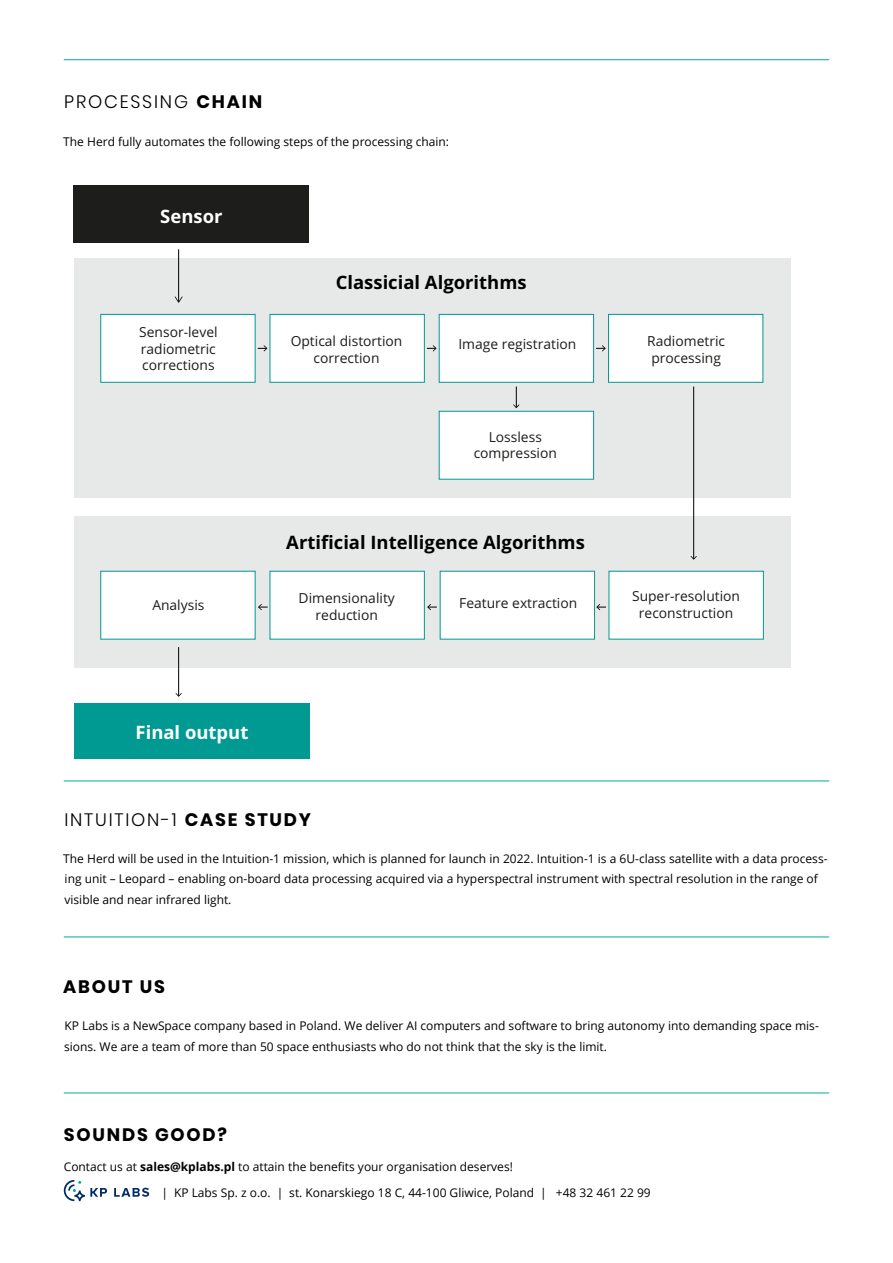
<style>
.page{position:relative;width:893px;height:1263px;background:#fff}
.page>*{position:absolute;margin:0;border:0;box-sizing:border-box;transform-origin:0 0}
.t1{font:700 18.45px "Open Sans";color:#000}
.t2{font:700 18.45px "Open Sans";color:#fff}
.t3{font:300 18px "Poppins";letter-spacing:.1em;color:#000}
.t4{font:700 18px "Poppins";letter-spacing:.1em;color:#000}
.t5{font:13.8px/16.6px "Open Sans";color:#1d1d1b;text-align:center}
.t6{font:12px/20.2px "Open Sans";color:#000}
.s1{font-weight:700}
</style>
<div class="page">
<hr style="left:64px;top:1092px;width:765px;height:1px;background:#00a99d">
<hr style="left:64px;top:59px;width:765px;height:1px;background:#00a99d">
<hr style="left:64px;top:936px;width:765px;height:1px;background:#00a99d">
<hr style="left:64px;top:780px;width:765px;height:1px;background:#00a99d">
<svg style="left:114px;top:1188px;width:35px;height:9px"></svg>
<svg style="left:64px;top:1180px;width:43px;height:21px"></svg>
<div style="left:74px;top:258px;width:717px;height:239px;background:#e7e8e8"></div>
<div style="left:74px;top:516px;width:717px;height:151px;background:#e7e8e8"></div>
<div style="left:74px;top:703px;width:236px;height:56px;background:#009a93"></div>
<div style="left:74px;top:185px;width:235px;height:58px;background:#1d1d1b"></div>
<div style="left:100px;top:314px;width:156px;height:69px;background:#fff;border:1px solid #009a93"></div>
<div style="left:270px;top:314px;width:155px;height:69px;background:#fff;border:1px solid #009a93"></div>
<div style="left:439px;top:314px;width:155px;height:69px;background:#fff;border:1px solid #009a93"></div>
<div style="left:439px;top:411px;width:155px;height:69px;background:#fff;border:1px solid #009a93"></div>
<div style="left:608px;top:314px;width:155px;height:69px;background:#fff;border:1px solid #009a93"></div>
<div style="left:100px;top:571px;width:156px;height:68px;background:#fff"></div>
<div style="left:270px;top:571px;width:155px;height:68px;background:#fff"></div>
<div style="left:440px;top:571px;width:155px;height:68px;background:#fff"></div>
<div style="left:609px;top:571px;width:155px;height:68px;background:#fff"></div>
<svg style="left:258px;top:345px;width:9px;height:6px"></svg>
<svg style="left:427px;top:345px;width:10px;height:6px"></svg>
<svg style="left:596px;top:345px;width:10px;height:6px"></svg>
<svg style="left:513px;top:387px;width:6px;height:21px"></svg>
<hr style="left:693px;top:386px;width:1px;height:173px;background:#000">
<svg style="left:690px;top:556px;width:7px;height:4px"></svg>
<hr style="left:178px;top:647px;width:1px;height:49px;background:#000">
<svg style="left:175px;top:693px;width:7px;height:4px"></svg>
<hr style="left:178px;top:249px;width:1px;height:53px;background:#000">
<svg style="left:175px;top:296px;width:7px;height:7px"></svg>
<svg style="left:258px;top:604px;width:10px;height:6px"></svg>
<svg style="left:427px;top:604px;width:10px;height:6px"></svg>
<svg style="left:596px;top:604px;width:10px;height:6px"></svg>
<h2 class="t3" style="left:64px;top:91px;width:199px">PROCESSING <span class="s1">CHAIN</span></h2>
<p class="t6" style="left:63px;top:131px;width:387px">The Herd fully automates the following steps of the processing chain:</p>
<h1 class="t2" style="left:160px;top:203px;width:64px">Sensor</h1>
<h1 class="t1" style="left:336px;top:269px;width:192px">Classicial Algorithms</h1>
<p class="t5" style="left:139px;top:323px;width:80px;text-align:left">Sensor-level radiometric corrections</p>
<p class="t5" style="left:291px;top:332px;width:113px">Optical distortion correction</p>
<p class="t5" style="left:458px;top:336px;width:119px">Image registration</p>
<p class="t5" style="left:474px;top:428px;width:85px">Lossless compression</p>
<h1 class="t1" style="left:286px;top:529px;width:300px">Artificial Intelligence Algorithms</h1>
<p class="t5" style="left:647px;top:332px;width:79px;text-align:left">Radiometric processing</p>
<p class="t5" style="left:152px;top:596px;width:54px">Analysis</p>
<p class="t5" style="left:299px;top:589px;width:98px">Dimensionality reduction</p>
<p class="t5" style="left:459px;top:595px;width:120px">Feature extraction</p>
<p class="t5" style="left:632px;top:588px;width:110px">Super-resolution reconstruction</p>
<h1 class="t2" style="left:136px;top:719px;width:114px">Final output</h1>
<h2 class="t3" style="left:64px;top:809px;width:248px">INTUITION-1 <span class="s1">CASE STUDY</span></h2>
<p class="t6" style="left:63px;top:848px;width:766px">The Herd will be used in the Intuition-1 mission, which is planned for launch in 2022. Intuition-1 is a 6U-class satellite with a data process&shy;ing unit – Leopard – enabling on-board data processing acquired via a hyperspectral instrument with spectral resolution in the range of visible and near infrared light.</p>
<h2 class="t4" style="left:63px;top:976px;width:103px">ABOUT US</h2>
<p class="t6" style="left:64px;top:1016px;width:756px">KP Labs is a NewSpace company based in Poland. We deliver AI computers and software to bring autonomy into demanding space mis&shy;sions. We are a team of more than 50 space enthusiasts who do not think that the sky is the limit.</p>
<h2 class="t4" style="left:64px;top:1124px;width:165px">SOUNDS GOOD?</h2>
<p class="t6" style="left:161px;top:1154px;width:491px;line-height:25.5px;text-indent:-98px">Contact us at <span class="s1">sales@kplabs.pl</span> to attain the benefits your organisation deserves!<br>| KP Labs Sp. z o.o. | st. Konarskiego 18 C, 44-100 Gliwice, Poland | +48 32 461 22 99</p>
</div>
